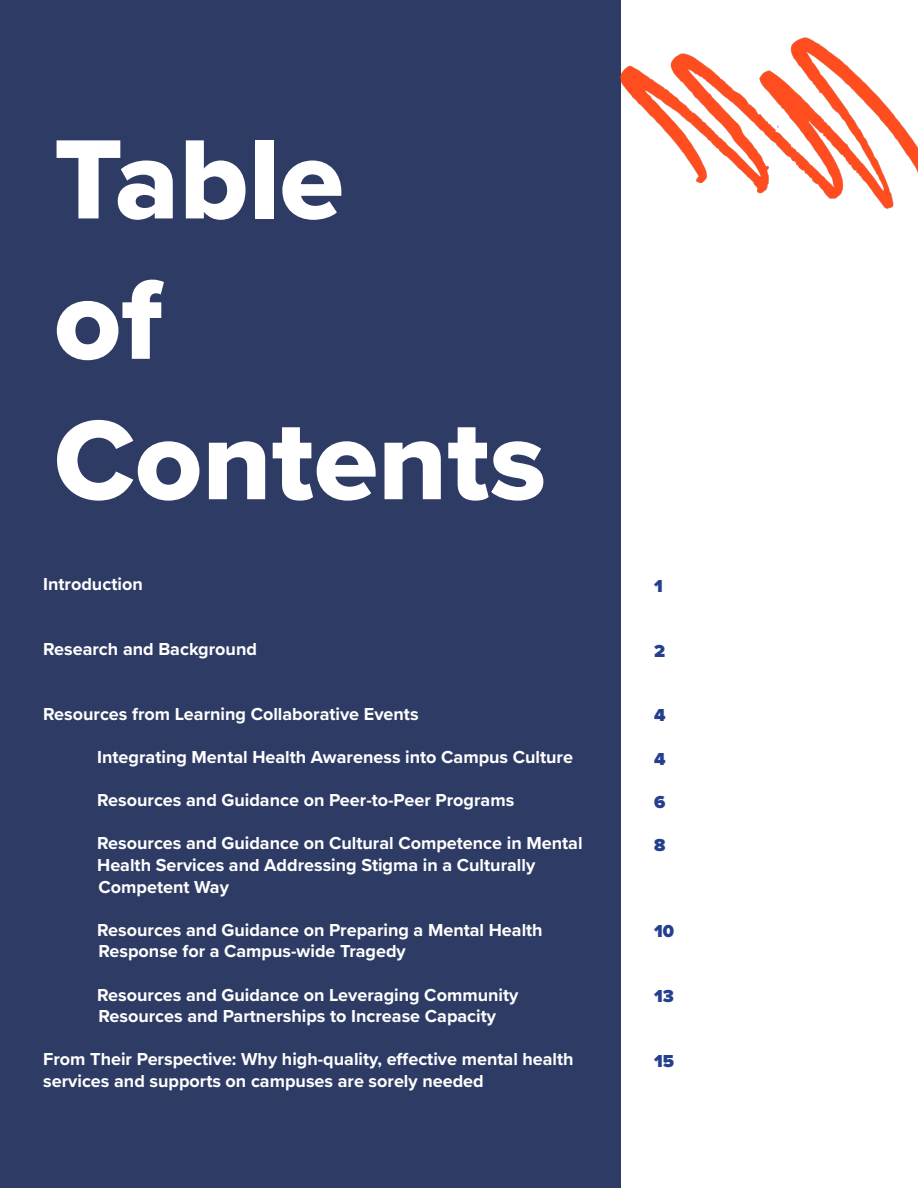
<style>
.page{position:relative;width:918px;height:1188px;background:#fff}
.page>*{position:absolute;margin:0;border:0;box-sizing:border-box;transform-origin:0 0}
.t1{font:117px "Proxima Nova Extrabld";color:#fff}
.t2{font:700 18px/21.6px "Proxima Nova";color:#fff}
.t3{font:900 18px "Proxima Nova";color:#253f8e}
</style>
<div class="page">
<div style="left:0;top:0;width:621px;height:1188px;background:#2e3c65"></div>
<img style="left:605px;top:13px;width:313px;height:226px">
<p class="t1" style="left:54px;top:92px;width:291px">Table</p>
<p class="t1" style="left:54px;top:233px;width:110px">of</p>
<p class="t1" style="left:54px;top:373px;width:494px">Contents</p>
<p class="t2" style="left:43px;top:573px;width:101px">Introduction</p>
<p class="t2" style="left:43px;top:638px;width:215px">Research and Background</p>
<p class="t2" style="left:43px;top:703px;width:377px">Resources from Learning Collaborative Events</p>
<p class="t2" style="left:97px;top:746px;width:477px">Integrating Mental Health Awareness into Campus Culture</p>
<p class="t2" style="left:97px;top:789px;width:419px">Resources and Guidance on Peer-to-Peer Programs</p>
<p class="t2" style="left:97px;top:832px;width:487px">Resources and Guidance on Cultural Competence in Mental</p>
<p class="t2" style="left:97px;top:854px;width:440px">Health Services and Addressing Stigma in a Culturally<br>Competent Way</p>
<p class="t2" style="left:97px;top:919px;width:447px">Resources and Guidance on Preparing a Mental Health<br>Response for a Campus-wide Tragedy</p>
<p class="t2" style="left:97px;top:983px;width:423px">Resources and Guidance on Leveraging Community<br>Resources and Partnerships to Increase Capacity</p>
<p class="t2" style="left:43px;top:1048px;width:532px">From Their Perspective: Why high-quality, effective mental health services and supports on campuses are sorely needed</p>
<p class="t3" style="left:654px;top:572px;width:10px">1</p>
<p class="t3" style="left:654px;top:637px;width:13px">2</p>
<p class="t3" style="left:654px;top:702px;width:13px">4</p>
<p class="t3" style="left:654px;top:745px;width:13px">4</p>
<p class="t3" style="left:654px;top:788px;width:13px">6</p>
<p class="t3" style="left:654px;top:831px;width:13px">8</p>
<p class="t3" style="left:654px;top:918px;width:21px">10</p>
<p class="t3" style="left:654px;top:983px;width:21px">13</p>
<p class="t3" style="left:654px;top:1047px;width:21px">15</p>
</div>
